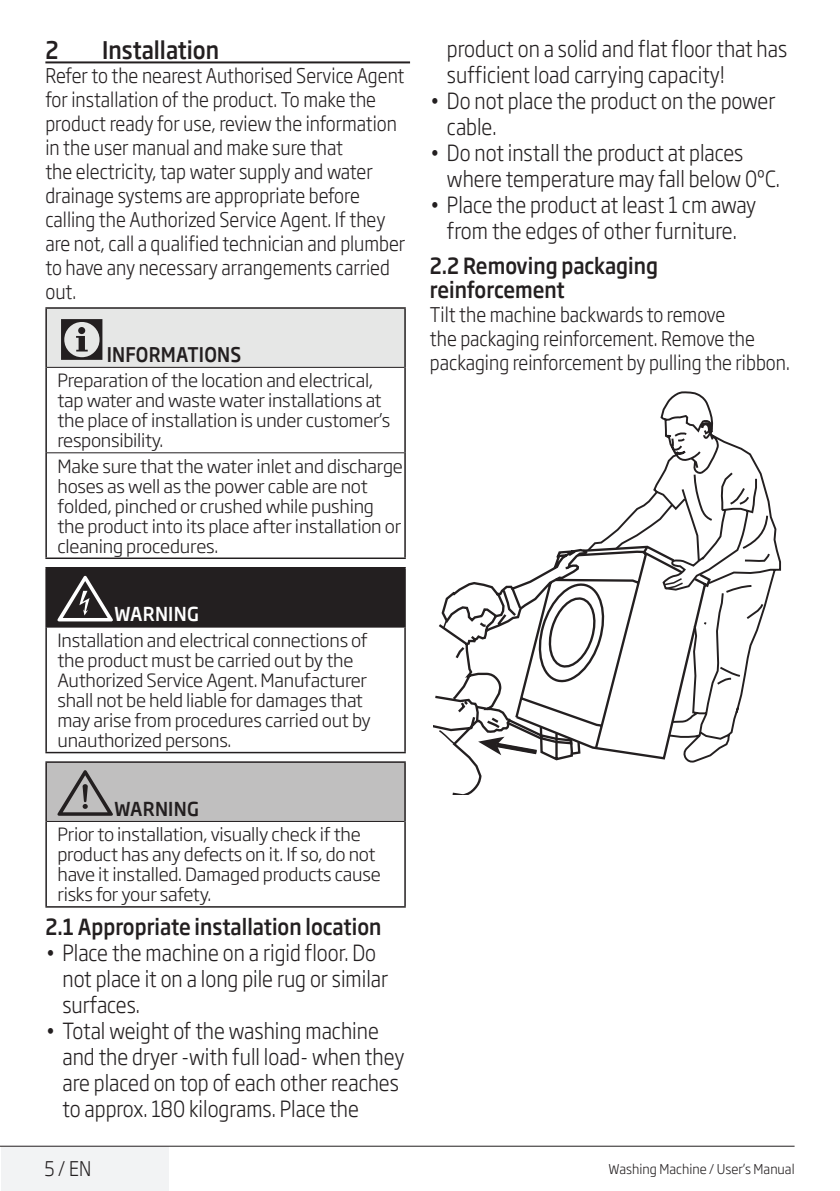
<style>
.page{position:relative;width:840px;height:1191px;background:#fff}
.page>*{position:absolute;margin:0;border:0;box-sizing:border-box;transform-origin:0 0}
.t1{font:60px "ZIWARNUN";color:#231f20}
.t2{font:57px "ZIWARNUN";color:#fff;scale:1.05 1}
.t3{font:57px "ZIWARNUN";color:#231f20;scale:1.05 1}
.t4{font:500 24px "Soho Gothic Pro";color:#231f20;scale:.88 1}
.t5{font:300 22px/26px "Soho Gothic Pro";color:#231f20;scale:.88 1}
.t6{font:500 22px/24px "Soho Gothic Pro";color:#231f20;scale:.88 1}
.t7{font:300 20px/24px "Soho Gothic Pro";color:#231f20;scale:.88 1}
.t8{font:500 20px "Soho Gothic Pro";letter-spacing:.015em;color:#231f20;scale:.88 1}
.t9{font:500 19px "Soho Gothic Pro";color:#fff;scale:.93 1}
.t10{font:500 19px "Soho Gothic Pro";color:#231f20;scale:.93 1}
.t11{font:300 18px/20px "Soho Gothic Pro";letter-spacing:-.015em;color:#231f20}
.t12{font:300 13.4px "Soho Gothic Pro";color:#231f20;scale:.95 1}
</style>
<div class="page">
<div style="left:1px;top:1146px;width:167px;height:45px;background:#f2f3f4"></div>
<hr style="left:0;top:1145px;width:794px;height:1px;background:#231f20">
<hr style="left:45px;top:61px;width:365px;height:2px;background:#231f20">
<div style="left:46px;top:308px;width:359px;height:59px;background:#e6e7e6"></div>
<hr style="left:45px;top:307px;width:360px;height:2px;background:#231f20">
<hr style="left:45px;top:309px;width:2px;height:58px;background:#231f20">
<hr style="left:404px;top:309px;width:1px;height:58px;background:#231f20">
<hr style="left:45px;top:367px;width:2px;height:86px;background:#231f20">
<hr style="left:404px;top:367px;width:1px;height:86px;background:#231f20">
<hr style="left:45px;top:453px;width:2px;height:104px;background:#231f20">
<hr style="left:404px;top:453px;width:1px;height:104px;background:#231f20">
<hr style="left:45px;top:557px;width:360px;height:2px;background:#231f20">
<hr style="left:47px;top:367px;width:357px;height:1px;background:#231f20">
<hr style="left:47px;top:452px;width:357px;height:1px;background:#231f20">
<div style="left:46px;top:568px;width:359px;height:59px;background:#231f20"></div>
<hr style="left:45px;top:567px;width:360px;height:1px;background:#231f20">
<hr style="left:45px;top:568px;width:2px;height:59px;background:#231f20">
<hr style="left:45px;top:627px;width:2px;height:125px;background:#231f20">
<hr style="left:404px;top:627px;width:1px;height:125px;background:#231f20">
<hr style="left:45px;top:752px;width:360px;height:1px;background:#231f20">
<hr style="left:47px;top:627px;width:357px;height:1px;background:#231f20">
<div style="left:46px;top:762px;width:359px;height:59px;background:#c0bfbf"></div>
<hr style="left:45px;top:761px;width:360px;height:2px;background:#231f20">
<hr style="left:45px;top:763px;width:2px;height:58px;background:#231f20">
<hr style="left:404px;top:763px;width:1px;height:58px;background:#231f20">
<hr style="left:45px;top:821px;width:2px;height:85px;background:#231f20">
<hr style="left:404px;top:821px;width:1px;height:85px;background:#231f20">
<hr style="left:45px;top:906px;width:360px;height:1px;background:#231f20">
<hr style="left:47px;top:821px;width:357px;height:1px;background:#231f20">
<svg style="left:433px;top:695px;width:49px;height:99px"></svg>
<svg style="left:478px;top:747px;width:35px;height:10px"></svg>
<svg style="left:593px;top:391px;width:188px;height:372px"></svg>
<svg style="left:513px;top:544px;width:198px;height:217px"></svg>
<svg style="left:437px;top:576px;width:247px;height:171px"></svg>
<h3 class="t4" style="left:45px;top:31px;width:16px">2</h3>
<h3 class="t4" style="left:102px;top:31px;width:134px">Installation</h3>
<p class="t7" style="left:45px;top:62px;width:410px">Refer to the nearest Authorised Service Agent for installation of the product. To make the product ready for use, review the information in the user manual and make sure that<br>the electricity, tap water supply and water drainage systems are appropriate before calling the Authorized Service Agent. If they are not, call a qualified technician and plumber to have any necessary arrangements carried out.</p>
<h1 class="t1" style="left:57px;top:308px;width:53px">C</h1>
<p class="t8" style="left:107px;top:338px;width:139px">InformatIons</p>
<p class="t11" style="left:57px;top:369px;width:334px">Preparation of the location and electrical, tap water and waste water installations at the place of installation is under customer’s responsibility.</p>
<p class="t11" style="left:57px;top:455px;width:347px">Make sure that the water inlet and discharge hoses as well as the power cable are not folded, pinched or crushed while pushing the product into its place after installation or cleaning procedures.</p>
<h2 class="t2" style="left:57px;top:568px;width:57px">B</h2>
<p class="t9" style="left:114px;top:599px;width:44px">warning</p>
<p class="t11" style="left:57px;top:629px;width:315px">Installation and electrical connections of the product must be carried out by the Authorized Service Agent. Manufacturer shall not be held liable for damages that may arise from procedures carried out by unauthorized persons.</p>
<h2 class="t3" style="left:57px;top:762px;width:57px">A</h2>
<p class="t10" style="left:114px;top:793px;width:44px">warning</p>
<p class="t11" style="left:57px;top:823px;width:324px">Prior to installation, visually check if the product has any defects on it. If so, do not have it installed. Damaged products cause risks for your safety.</p>
<p class="t6" style="left:45px;top:913px;width:383px">2.1 Appropriate installation location</p>
<p class="t5" style="left:62px;top:938px;width:371px;text-indent:-17px">• Place the machine on a rigid floor. Do not place it on a long pile rug or similar surfaces.</p>
<p class="t5" style="left:62px;top:1016px;width:390px;text-indent:-17px">• Total weight of the washing machine and the dryer -with full load- when they are placed on top of each other reaches to approx. 180 kilograms. Place the</p>
<p class="t5" style="left:446px;top:35px;width:388px">product on a solid and flat floor that has sufficient load carrying capacity!</p>
<p class="t5" style="left:446px;top:87px;width:374px;text-indent:-17px">• Do not place the product on the power cable.</p>
<p class="t5" style="left:446px;top:139px;width:379px;text-indent:-17px">• Do not install the product at places where temperature may fall below 0ºC.</p>
<p class="t5" style="left:429px;top:191px;width:372px;text-align:center">• Place the product at least 1 cm away from the edges of other furniture.</p>
<p class="t6" style="left:429px;top:253px;width:260px">2.2 Removing packaging reinforcement</p>
<p class="t7" style="left:429px;top:302px;width:410px">Tilt the machine backwards to remove<br>the packaging reinforcement. Remove the packaging reinforcement by pulling the ribbon.</p>
<p class="t7" style="left:44px;top:1155px;width:54px">5 / EN</p>
<p class="t12" style="left:608px;top:1158px;width:197px">Washing Machine / User’s Manual</p>
</div>
